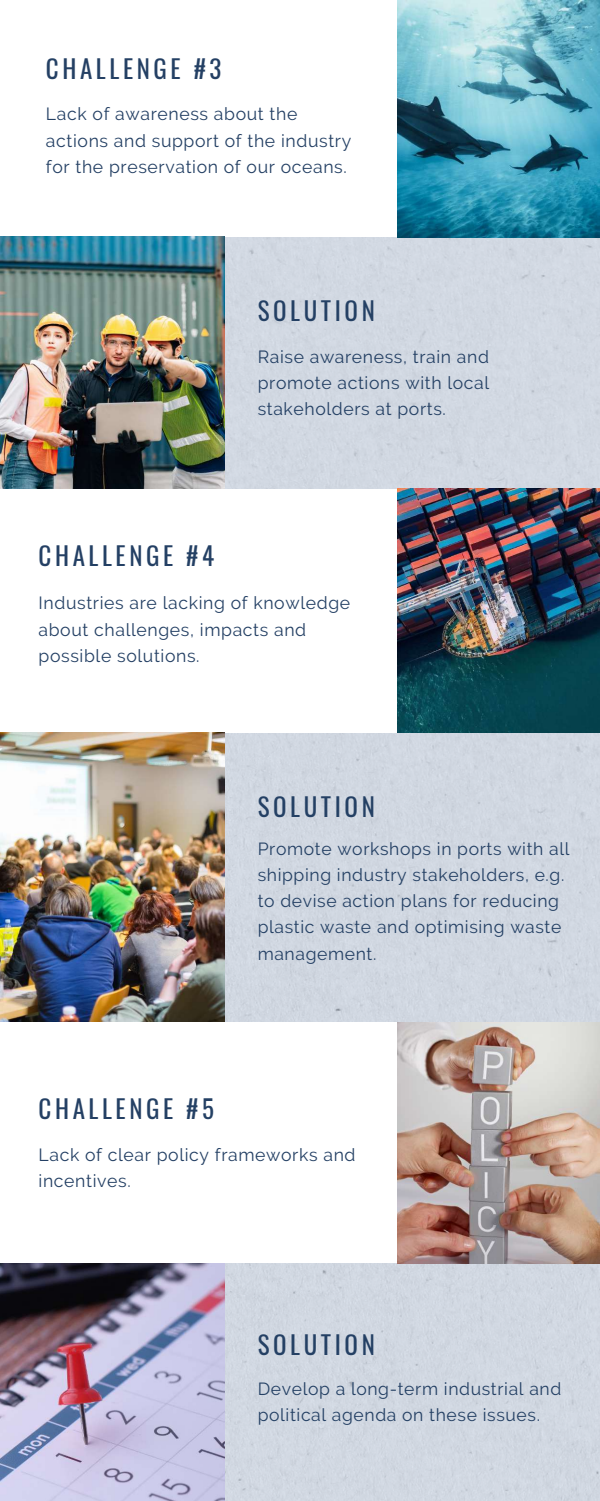
<style>
.page{position:relative;width:600px;height:1501px;background:#fff}
.page>*{position:absolute;margin:0;border:0;box-sizing:border-box;transform-origin:0 0}
.t1{font:25px "Oswald";letter-spacing:.145em;color:#244064}
.t2{font:17.6px/26.2px "Raleway";letter-spacing:.035em;color:#244064}
.t3{font:17.5px/26.2px "Raleway";letter-spacing:.035em;color:#244064}
</style>
<div class="page">
<div style="left:224px;top:237px;width:376px;height:1263px;background:#d1d8e2"></div>
<img style="left:397px;top:0;width:203px;height:237px">
<img style="left:0;top:237px;width:224px;height:252px">
<div style="left:0;top:489px;width:600px;height:243px;background:#fff"></div>
<img style="left:397px;top:489px;width:203px;height:243px">
<img style="left:0;top:732px;width:224px;height:290px">
<div style="left:0;top:1022px;width:600px;height:240px;background:#fff"></div>
<img style="left:397px;top:1022px;width:203px;height:241px">
<img style="left:0;top:1263px;width:224px;height:237px">
<h1 class="t1" style="left:46px;top:49px;width:177px">CHALLENGE #3</h1>
<p class="t2" style="left:46px;top:101px;width:307px">Lack of awareness about the actions and support of the industry for the preservation of our oceans.</p>
<h1 class="t1" style="left:258px;top:291px;width:119px">SOLUTION</h1>
<p class="t2" style="left:258px;top:343px;width:233px;text-align:justify">Raise awareness, train and promote actions with local stakeholders at ports.</p>
<h1 class="t1" style="left:39px;top:536px;width:177px">CHALLENGE #4</h1>
<p class="t2" style="left:39px;top:590px;width:313px">Industries are lacking of knowledge about challenges, impacts and possible solutions.</p>
<h1 class="t1" style="left:258px;top:786px;width:119px">SOLUTION</h1>
<p class="t3" style="left:258px;top:835px;width:313px">Promote workshops in ports with all shipping industry stakeholders, e.g. to devise action plans for reducing plastic waste and optimising waste management.</p>
<h1 class="t1" style="left:39px;top:1089px;width:177px">CHALLENGE #5</h1>
<p class="t2" style="left:39px;top:1141px;width:319px">Lack of clear policy frameworks and incentives.</p>
<h1 class="t1" style="left:258px;top:1325px;width:119px">SOLUTION</h1>
<p class="t3" style="left:258px;top:1374px;width:305px">Develop a long-term industrial and political agenda on these issues.</p>
</div>
